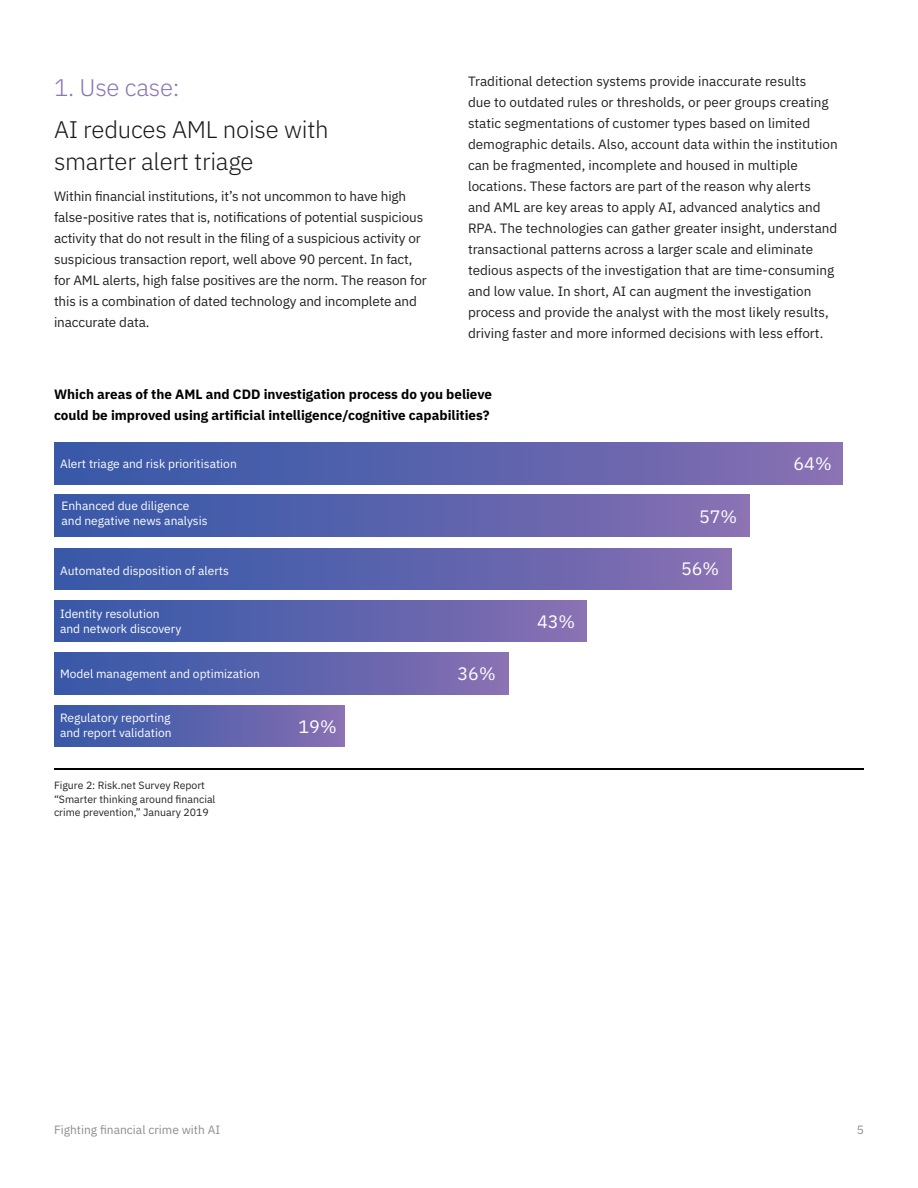
<style>
.page{position:relative;width:918px;height:1188px;background:#fff}
.page>*{position:absolute;margin:0;border:0;box-sizing:border-box;transform-origin:0 0}
.Body{font:300 24px/42px "IBM Plex Sans";letter-spacing:-.01em;color:#181818}
.Document_ID{font:18px "IBM Plex Sans";color:#fff}
.Body-2{font:13.5px/21px "IBM Plex Sans";color:#231f20}
.Document_ID-2{font:700 13.5px/21px "IBM Plex Sans";color:#000}
.Document_ID-3{font:12px/15px "IBM Plex Sans";color:#fff}
.t1{font:12px "IBM Plex Sans";color:#8d8d8d}
.t2{font:10.5px/13.5px "IBM Plex Sans";color:#231f20}
.s1{color:#8d74b4}
</style>
<div class="page">
<hr style="left:54px;top:768px;width:810px;height:2px;background:#000">
<div style="left:54px;top:442px;width:789px;height:42px;background:linear-gradient(to right,#3257a8,#866fb2)"></div>
<div style="left:54px;top:495px;width:696px;height:42px;background:linear-gradient(to right,#3257a8,#856fb2)"></div>
<div style="left:54px;top:600px;width:532px;height:42px;background:linear-gradient(to right,#3257a8,#856fb2)"></div>
<div style="left:54px;top:548px;width:678px;height:42px;background:linear-gradient(to right,#3257a8,#856fb2)"></div>
<div style="left:54px;top:652px;width:454px;height:42px;background:linear-gradient(to right,#3257a8,#856fb2)"></div>
<div style="left:54px;top:705px;width:291px;height:42px;background:linear-gradient(to right,#3257a8,#856fb2)"></div>
<p class="Body" style="left:54px;top:64px;width:276px"><span class="s1">1. Use case:<br></span>AI reduces AML noise with</p>
<p class="Body" style="left:54px;top:138px;width:201px">smarter alert triage</p>
<p class="Body-2" style="left:54px;top:185px;width:374px">Within financial institutions, it’s not uncommon to have high false-positive rates that is, notifications of potential suspicious activity that do not result in the filing of a suspicious activity or suspicious transaction report, well above 90 percent. In fact, for AML alerts, high false positives are the norm. The reason for this is a combination of dated technology and incomplete and inaccurate data.</p>
<p class="Body-2" style="left:468px;top:69px;width:371px">Traditional detection systems provide inaccurate results<br>due to outdated rules or thresholds, or peer groups creating static segmentations of customer types based on limited demographic details. Also, account data within the institution can be fragmented, incomplete and housed in multiple locations. These factors are part of the reason why alerts<br>and AML are key areas to apply AI, advanced analytics and RPA. The technologies can gather greater insight, understand transactional patterns across a larger scale and eliminate tedious aspects of the investigation that are time-consuming and low value. In short, AI can augment the investigation process and provide the analyst with the most likely results, driving faster and more informed decisions with less effort.</p>
<p class="Document_ID-2" style="left:54px;top:383px;width:440px">Which areas of the AML and CDD investigation process do you believe could be improved using artificial intelligence/cognitive capabilities?</p>
<p class="Document_ID-3" style="left:60px;top:456px;width:178px">Alert triage and risk prioritisation</p>
<p class="Document_ID-3" style="left:62px;top:498px;width:148px">Enhanced due diligence and negative news analysis</p>
<p class="Document_ID-3" style="left:60px;top:562px;width:170px">Automated disposition of alerts</p>
<p class="Document_ID-3" style="left:60px;top:606px;width:123px">Identity resolution and network discovery</p>
<p class="Document_ID-3" style="left:60px;top:666px;width:202px">Model management and optimization</p>
<p class="Document_ID-3" style="left:60px;top:709px;width:113px">Regulatory reporting and report validation</p>
<p class="t2" style="left:54px;top:778px;width:163px">Figure 2: Risk.net Survey Report “Smarter thinking around financial crime prevention,” January 2019</p>
<p class="Document_ID" style="left:298px;top:712px;width:40px">19%</p>
<p class="Document_ID" style="left:458px;top:660px;width:40px">36%</p>
<p class="Document_ID" style="left:537px;top:607px;width:40px">43%</p>
<p class="Document_ID" style="left:699px;top:502px;width:40px">57%</p>
<p class="Document_ID" style="left:681px;top:555px;width:40px">56%</p>
<p class="Document_ID" style="left:794px;top:450px;width:40px">64%</p>
<p class="t1" style="left:54px;top:1121px;width:168px">Fighting financial crime with AI</p>
<p class="t1" style="left:857px;top:1121px;width:9px">5</p>
</div>
